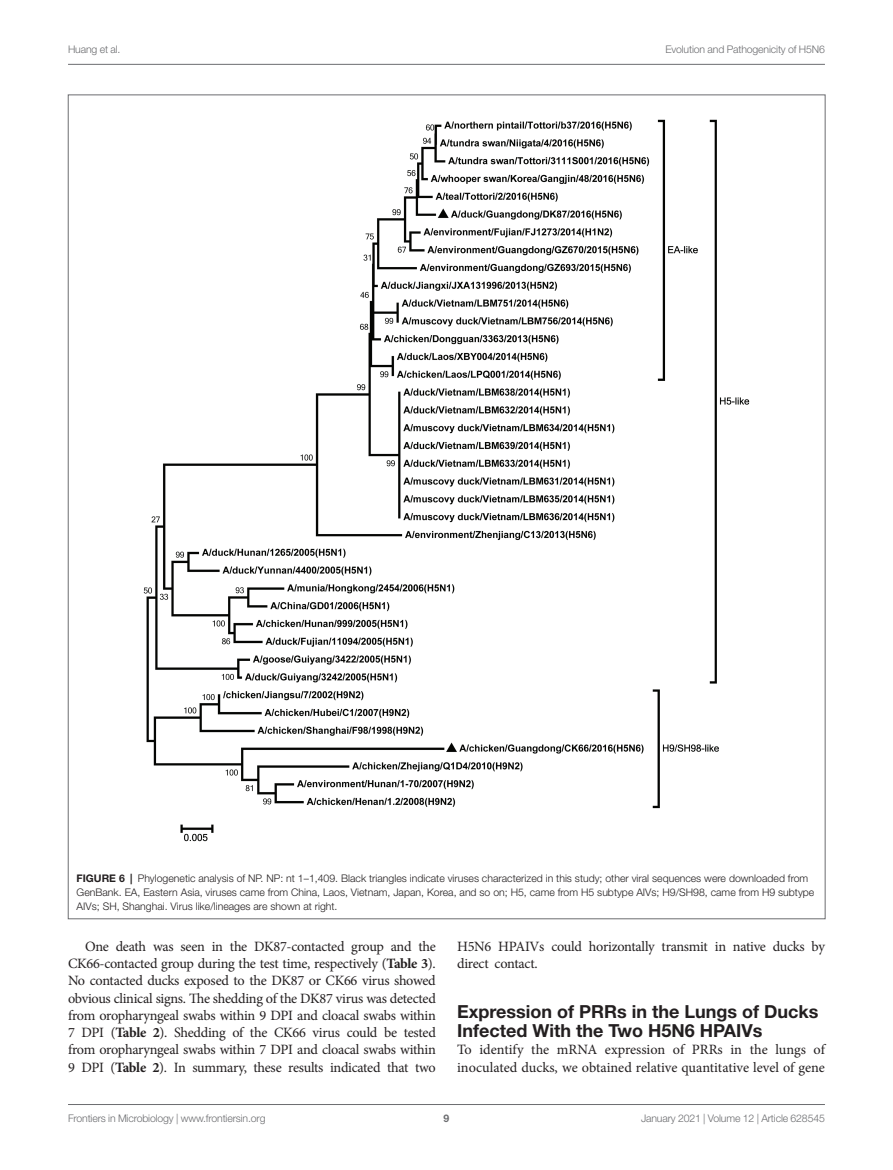
<style>
.page{position:relative;width:893px;height:1170px;background:#fff}
.page>*{position:absolute;margin:0;border:0;box-sizing:border-box;transform-origin:0 0}
.HEAD_2{font:700 18px/18.8px "Helvetica Neue LT Std";color:#231f20}
.TEXT{font:14.25px/17.2px "Minion Pro";letter-spacing:-.02em;color:#231f20;text-align:justify}
.TEXT_FLUSH{font:14.25px/17.2px "Minion Pro";letter-spacing:-.005em;color:#231f20}
.FIG_LEG{font:300 10.5px/14.2px "Helvetica Neue LT Std";color:#231f20}
.t1{font:300 10.5px "Helvetica Neue LT Std";letter-spacing:-.015em;color:#6c6d70}
.t2{font:700 10.5px "Helvetica Neue LT Std";color:#6c6d70}
.s1{font-weight:700}
</style>
<div class="page">
<hr style="left:68px;top:64px;width:757px;height:1px;background:#6c6d70">
<hr style="left:68px;top:1104px;width:757px;height:1px;background:#6c6d70">
<img style="left:143px;top:119px;width:607px;height:723px">
<p class="t1" style="left:68px;top:42px;width:54px">Huang et al.</p>
<p class="t1" style="left:665px;top:42px;width:161px">Evolution and Pathogenicity of H5N6</p>
<p class="FIG_LEG" style="left:77px;top:870px;width:739px"><span class="s1">FIGURE 6 |</span> Phylogenetic analysis of NP. NP: nt 1–1,409. Black triangles indicate viruses characterized in this study; other viral sequences were downloaded from<br>GenBank. EA, Eastern Asia, viruses came from China, Laos, Vietnam, Japan, Korea, and so on; H5, came from H5 subtype AIVs; H9/SH98, came from H9 subtype<br>AIVs; SH, Shanghai. Virus like/lineages are shown at right.</p>
<p class="TEXT" style="left:68px;top:937px;width:369px;text-indent:17px">One death was seen in the DK87-contacted group and the CK66-contacted group during the test time, respectively (<span class="s1">Table 3</span>).<br>No contacted ducks exposed to the DK87 or CK66 virus showed obvious clinical signs. The shedding of the DK87 virus was detected from oropharyngeal swabs within 9 DPI and cloacal swabs within 7 DPI (<span class="s1">Table 2</span>). Shedding of the CK66 virus could be tested from oropharyngeal swabs within 7 DPI and cloacal swabs within 9 DPI (<span class="s1">Table 2</span>). In summary, these results indicated that two</p>
<p class="TEXT" style="left:457px;top:937px;width:369px">H5N6 HPAIVs could horizontally transmit in native ducks by direct contact.</p>
<p class="HEAD_2" style="left:457px;top:1002px;width:363px">Expression of PRRs in the Lungs of Ducks<br>Infected With the Two H5N6 HPAIVs</p>
<p class="TEXT_FLUSH" style="left:457px;top:1041px;width:369px">To identify the mRNA expression of PRRs in the lungs of inoculated ducks, we obtained relative quantitative level of gene</p>
<p class="t1" style="left:68px;top:1111px;width:199px">Frontiers in Microbiology | www.frontiersin.org</p>
<p class="t2" style="left:444px;top:1111px;width:7px">9</p>
<p class="t1" style="left:641px;top:1111px;width:185px">January 2021 | Volume 12 | Article 628545</p>
</div>
